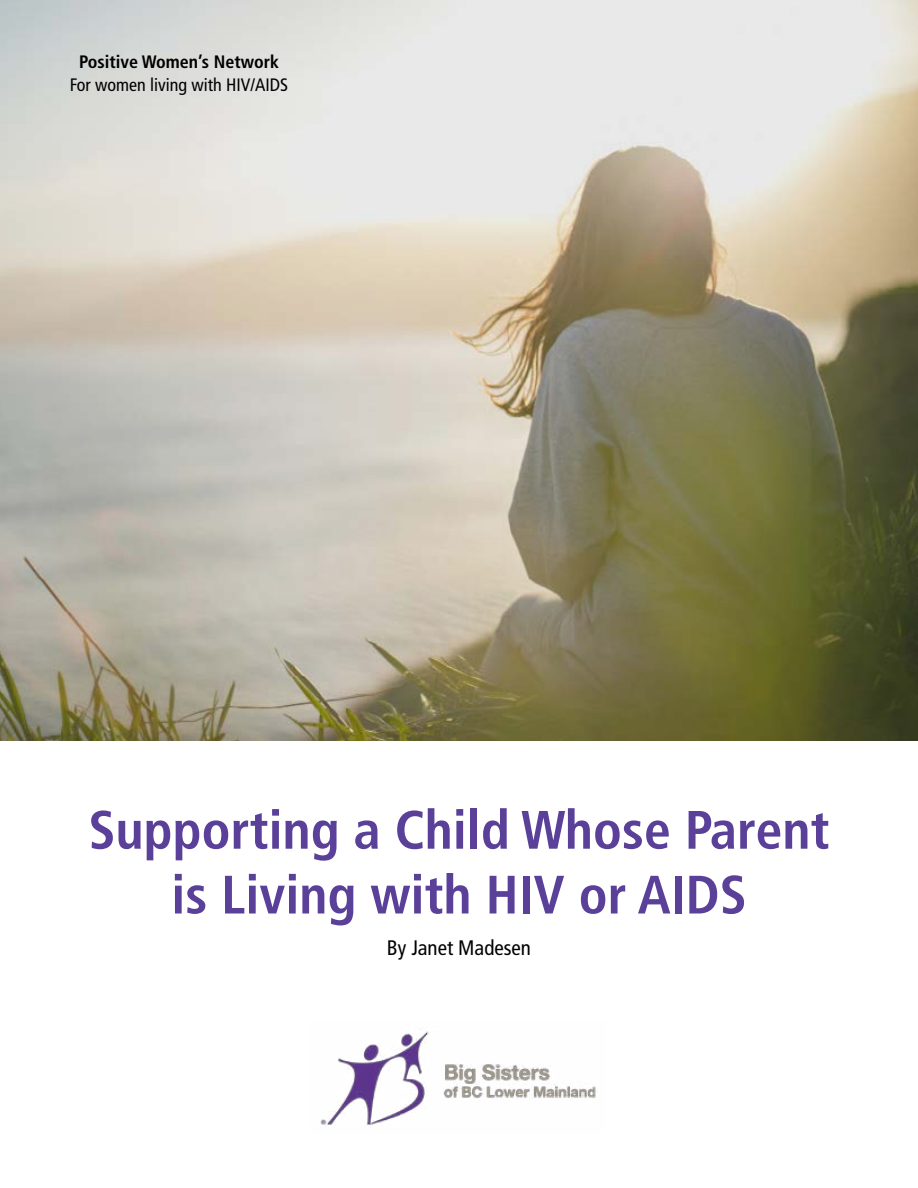
<style>
.page{position:relative;width:918px;height:1188px;background:#fff}
.page>*{position:absolute;margin:0;border:0;box-sizing:border-box;transform-origin:0 0}
.t1{font:700 condensed 54px/64.8px "Frutiger LT Std";color:#5a4099;text-align:center}
.t2{font:condensed 21px "Frutiger LT Std";color:#000}
.t3{font:condensed 18px "Frutiger LT Std";color:#000}
.t4{font:700 condensed 18px "Frutiger LT Std";color:#000}
</style>
<div class="page">
<img style="left:320px;top:1031px;width:277px;height:95px">
<img style="left:0;top:0;width:918px;height:740px">
<p class="t4" style="left:79px;top:51px;width:201px">Positive Women’s Network</p>
<p class="t3" style="left:70px;top:75px;width:220px">For women living with HIV/AIDS</p>
<p class="t1" style="left:89px;top:798px;width:742px">Supporting a Child Whose Parent is Living with HIV or AIDS</p>
<p class="t2" style="left:387px;top:936px;width:146px">By Janet Madesen</p>
</div>
